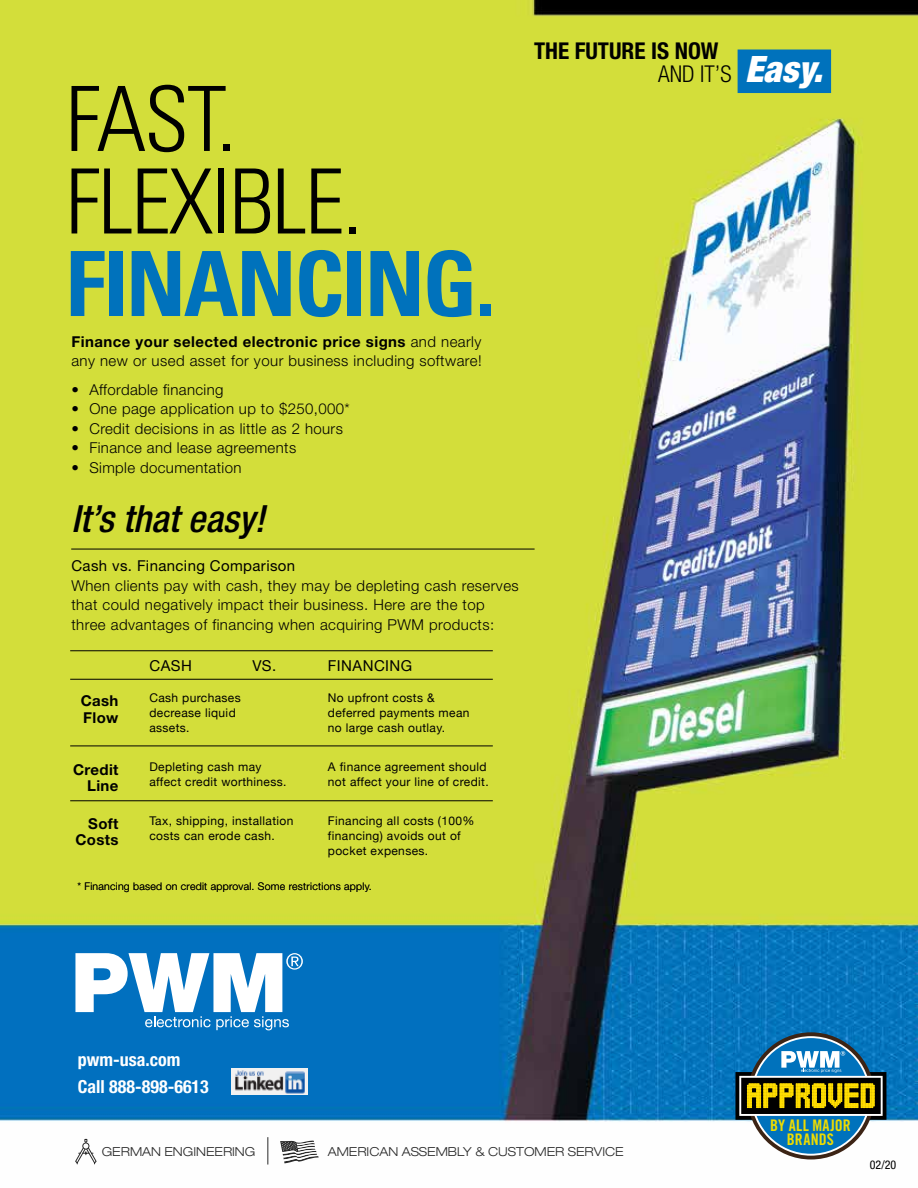
<style>
.page{position:relative;width:918px;height:1188px;background:#fff}
.page>*{position:absolute;margin:0;border:0;box-sizing:border-box;transform-origin:0 0}
.t1{font:300 condensed 90px/82.5px "Univers";letter-spacing:-.025em;color:#000}
.t2{font:700 condensed 90px "Univers";letter-spacing:-.025em;color:#0072bc}
.t3{font:italic 500 condensed 37.5px "Helvetica Neue";color:#000}
.t4{font:700 condensed 23.25px/23.2px "Helvetica Neue";color:#000}
.t5{font:700 condensed 18px/27px "Helvetica Neue";color:#fff}
.t6{font:15.9px/14.1px "Trade Gothic LT Std Bd Cn 20";letter-spacing:.015em;color:#eedc00;text-align:center}
.t7{font:300 15px/19.5px "Helvetica Neue";letter-spacing:.03em;color:#000}
.t8{font:700 15px/16.5px "Helvetica Neue";letter-spacing:.025em;color:#000;text-align:right}
.t9{font:15px "Helvetica Neue";letter-spacing:.025em;color:#000}
.t10{font:15px "Helvetica Neue";letter-spacing:.03em;color:#000}
.t11{font:300 expanded 12.45px "Helvetica Neue";color:#000}
.t12{font:12px/15px "Helvetica Neue";letter-spacing:.03em;color:#000}
.t13{font:condensed 12px "Helvetica Neue";color:#000}
.t14{font:300 10.5px "Helvetica Neue";letter-spacing:.025em;color:#000}
.s1{font-weight:700}
.s2{font-weight:300}
.s3{font-weight:900;font-style:italic;font-size:36.45px;color:#fff}
</style>
<div class="page">
<img style="left:0;top:0;width:918px;height:1165px">
<hr style="left:70px;top:651px;width:423px;height:1px;background:#000">
<hr style="left:70px;top:679px;width:423px;height:1px;background:#000">
<hr style="left:70px;top:746px;width:423px;height:1px;background:#000">
<hr style="left:70px;top:801px;width:423px;height:1px;background:#000">
<hr style="left:71px;top:549px;width:464px;height:1px;background:#000">
<img style="left:231px;top:1069px;width:76px;height:25px">
<div style="left:738px;top:50px;width:93px;height:43px;background:#0072bc"></div>
<svg style="left:75px;top:953px;width:228px;height:77px"></svg>
<svg style="left:735px;top:1032px;width:151px;height:127px"></svg>
<svg style="left:75px;top:1139px;width:22px;height:26px"></svg>
<svg style="left:268px;top:1137px;width:1px;height:28px"></svg>
<svg style="left:280px;top:1140px;width:39px;height:23px"></svg>
<h1 class="t1" style="left:65px;top:78px;width:298px">FAST.<br>FLEXIBLE.</h1>
<h1 class="t2" style="left:65px;top:229px;width:431px">FINANCING.</h1>
<p class="t7" style="left:71px;top:331px;width:412px"><span class="s1">Finance your selected electronic price signs</span> and nearly any new or used asset for your business including software!</p>
<p class="t7" style="left:71px;top:379px;width:154px">• Affordable financing</p>
<p class="t7" style="left:71px;top:399px;width:280px">• One page application up to $250,000*</p>
<p class="t7" style="left:71px;top:418px;width:273px">• Credit decisions in as little as 2 hours</p>
<p class="t7" style="left:71px;top:438px;width:226px">• Finance and lease agreements</p>
<p class="t7" style="left:71px;top:457px;width:172px">• Simple documentation</p>
<h2 class="t3" style="left:71px;top:497px;width:195px">It’s that easy!</h2>
<p class="t9" style="left:71px;top:557px;width:225px">Cash vs. Financing Comparison</p>
<p class="t7" style="left:71px;top:575px;width:449px">When clients pay with cash, they may be depleting cash reserves that could negatively impact their business. Here are the top three advantages of financing when acquiring PWM products:</p>
<p class="t8" style="left:81px;top:692px;width:39px;text-align:left">Cash<br>Flow</p>
<p class="t8" style="left:73px;top:761px;width:47px">Credit<br>Line</p>
<p class="t8" style="left:75px;top:815px;width:45px">Soft<br>Costs</p>
<p class="t10" style="left:149px;top:657px;width:44px">CASH</p>
<p class="t10" style="left:252px;top:657px;width:25px">VS.</p>
<p class="t10" style="left:328px;top:657px;width:86px">FINANCING</p>
<p class="t12" style="left:149px;top:690px;width:93px">Cash purchases</p>
<p class="t12" style="left:328px;top:690px;width:108px">No upfront costs &amp;</p>
<p class="t12" style="left:149px;top:705px;width:88px">decrease liquid</p>
<p class="t12" style="left:328px;top:705px;width:143px">deferred payments mean</p>
<p class="t12" style="left:149px;top:720px;width:42px">assets.</p>
<p class="t12" style="left:328px;top:720px;width:119px">no large cash outlay.</p>
<p class="t12" style="left:149px;top:759px;width:114px">Depleting cash may</p>
<p class="t12" style="left:328px;top:759px;width:160px">A finance agreement should</p>
<p class="t12" style="left:149px;top:774px;width:139px">affect credit worthiness.</p>
<p class="t12" style="left:328px;top:774px;width:162px">not affect your line of credit.</p>
<p class="t12" style="left:149px;top:813px;width:146px">Tax, shipping, installation</p>
<p class="t12" style="left:328px;top:813px;width:148px">Financing all costs (100%</p>
<p class="t12" style="left:149px;top:828px;width:127px">costs can erode cash.</p>
<p class="t12" style="left:328px;top:828px;width:134px">financing) avoids out of pocket expenses.</p>
<p class="t14" style="left:77px;top:880px;width:296px">* Financing based on credit approval. Some restrictions apply.</p>
<h3 class="t4" style="left:658px;top:39px;width:166px;text-indent:-124px">THE FUTURE IS NOW<br><span class="s2">AND IT’S</span> <span class="s3">Easy.</span></h3>
<p class="t5" style="left:78px;top:1046px;width:133px">pwm-usa.com<br>Call 888-898-6613</p>
<p class="t11" style="left:102px;top:1144px;width:155px">GERMAN ENGINEERING</p>
<p class="t11" style="left:328px;top:1144px;width:297px">AMERICAN ASSEMBLY &amp; CUSTOMER SERVICE</p>
<p class="t6" style="left:770px;top:1119px;width:82px">BY ALL MAJOR<br>BRANDS</p>
<p class="t13" style="left:870px;top:1158px;width:28px">02/20</p>
</div>
